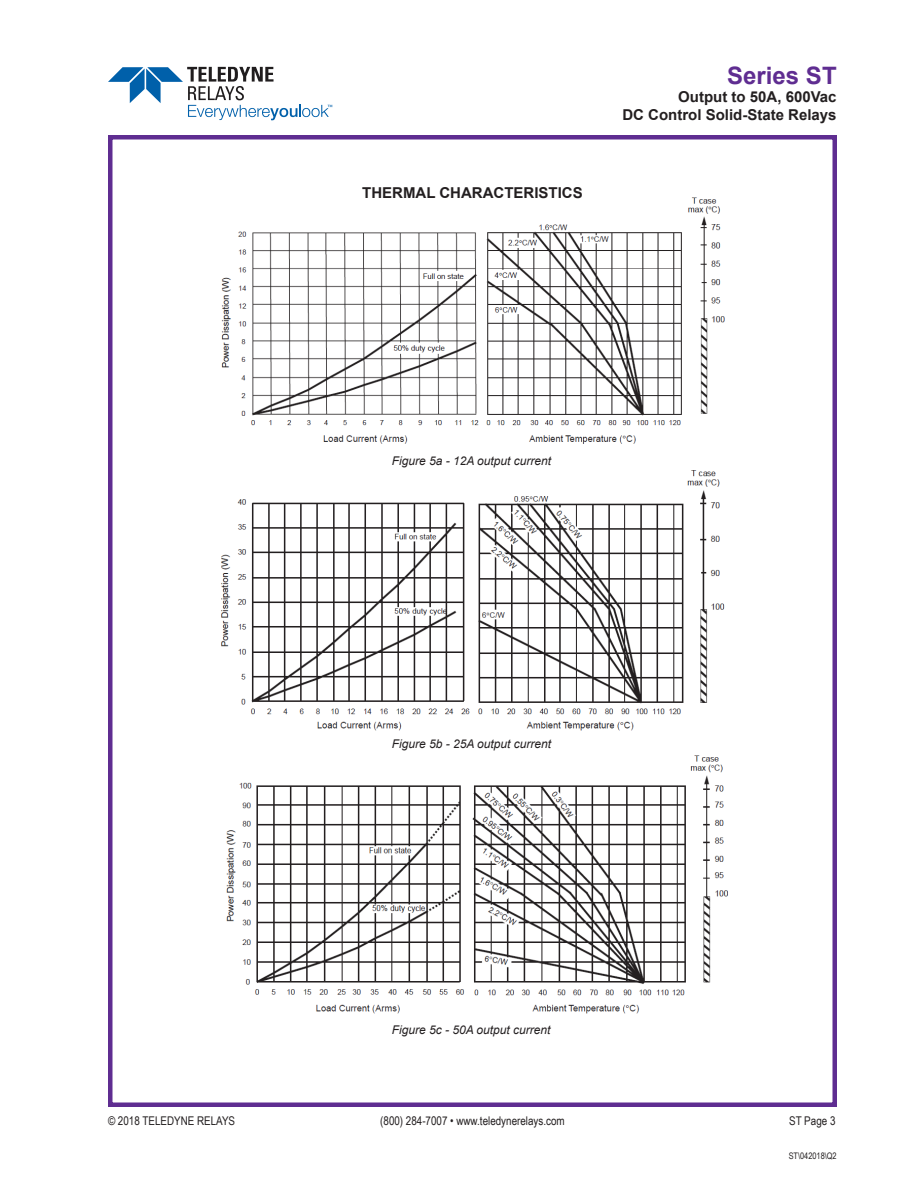
<style>
.page{position:relative;width:918px;height:1188px;background:#fff}
.page>*{position:absolute;margin:0;border:0;box-sizing:border-box;transform-origin:0 0}
.t1{font:700 24px "Arial";color:#5f2d91}
.t2{font:700 15px/18px "Arial";color:#231f20;text-align:right}
.t3{font:italic 12px "Arial";color:#231f20}
.t4{font:12px "Arial Narrow";color:#231f20}
.t5{font:9px "Arial Narrow";color:#231f20}
</style>
<div class="page">
<div style="left:108px;top:135px;width:729px;height:972px;border:4px solid #5f2d91"></div>
<svg style="left:108px;top:67px;width:224px;height:53px"></svg>
<img style="left:221px;top:197px;width:504px;height:247px">
<img style="left:221px;top:470px;width:504px;height:261px">
<img style="left:226px;top:755px;width:502px;height:259px">
<p class="t2" style="left:362px;top:184px;width:222px">THERMAL CHARACTERISTICS</p>
<h1 class="t1" style="left:727px;top:60px;width:111px">Series ST</h1>
<p class="t2" style="left:622px;top:89px;width:216px">Output to 50A, 600Vac<br>DC Control Solid-State Relays</p>
<p class="t3" style="left:392px;top:453px;width:161px">Figure 5a - 12A output current</p>
<p class="t3" style="left:392px;top:736px;width:161px">Figure 5b - 25A output current</p>
<p class="t3" style="left:392px;top:1022px;width:160px">Figure 5c - 50A output current</p>
<p class="t4" style="left:108px;top:1112px;width:129px">© 2018 TELEDYNE RELAYS</p>
<p class="t4" style="left:380px;top:1112px;width:186px">(800) 284-7007 • www.teledynerelays.com</p>
<p class="t4" style="left:789px;top:1112px;width:48px">ST Page 3</p>
<p class="t5" style="left:789px;top:1149px;width:50px">ST\042018\Q2</p>
</div>
